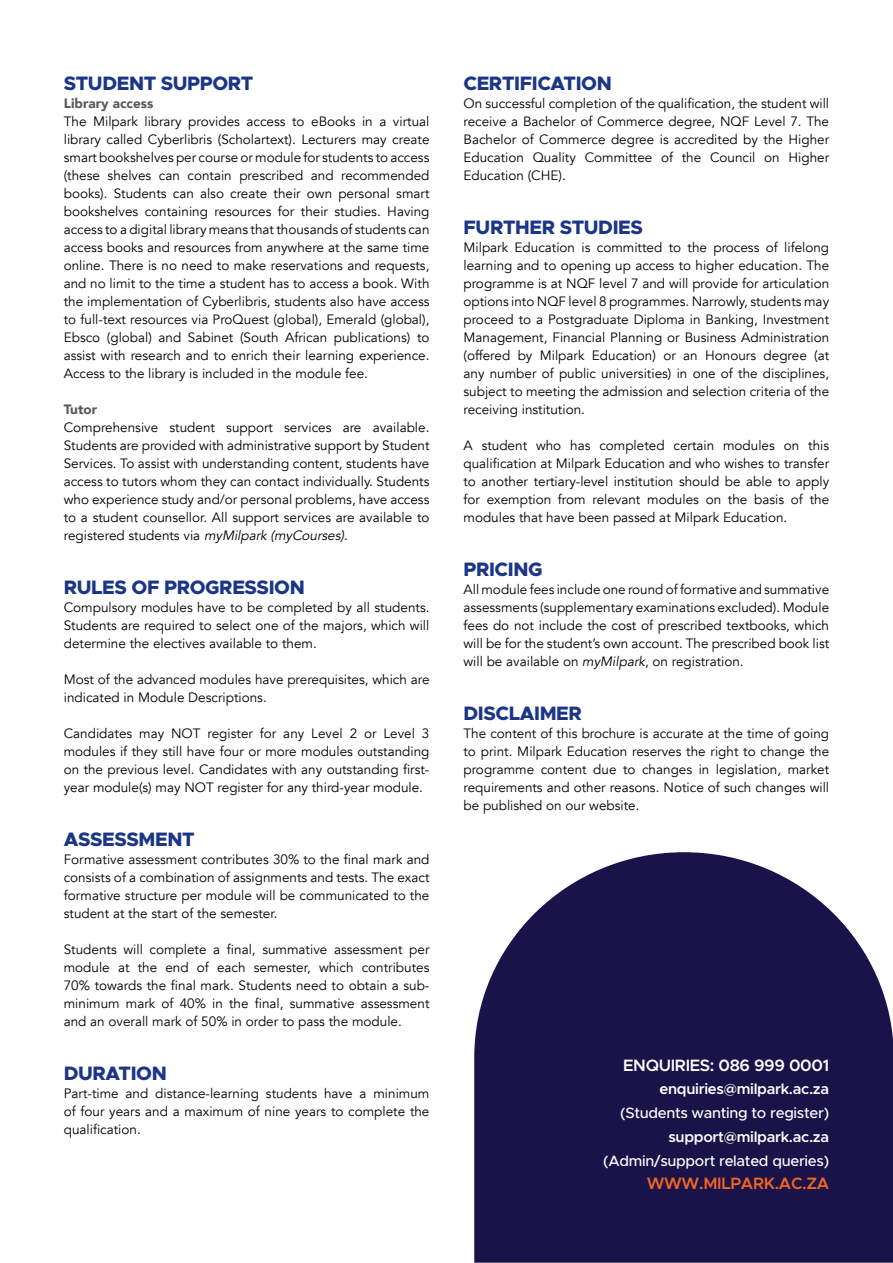
<style>
.page{position:relative;width:893px;height:1263px;background:#fff}
.page>*{position:absolute;margin:0;border:0;box-sizing:border-box;transform-origin:0 0}
.t1{font:800 19.5px "Metropolis";letter-spacing:-.02em;color:#1c3687}
.t2{font:600 16.5px "Metropolis";letter-spacing:-.02em;color:#fff}
.t3{font:600 16.5px "Metropolis";letter-spacing:-.02em;color:#f26522}
.t4{font:500 15px "Metropolis";letter-spacing:-.02em;color:#fff}
.t5{font:600 15px "Metropolis";letter-spacing:-.02em;color:#fff}
.t6{font:13.5px/18px "Avenir";color:#000;text-align:justify}
.t7{font:900 13.5px "Avenir";color:#58595b}
.s1{font-style:italic}
</style>
<div class="page">
<svg style="left:474px;top:852px;width:419px;height:411px;background:#332c5c"></svg>
<h1 class="t1" style="left:64px;top:71px;width:191px">STUDENT SUPPORT</h1>
<p class="t7" style="left:64px;top:92px;width:91px">Library access</p>
<p class="t6" style="left:64px;top:113px;width:367px">The Milpark library provides access to eBooks in a virtual library called Cyberlibris (Scholartext). Lecturers may create smart bookshelves per course or module for students to access (these shelves can contain prescribed and recommended books). Students can also create their own personal smart bookshelves containing resources for their studies. Having access to a digital library means that thousands of students can access books and resources from anywhere at the same time online. There is no need to make reservations and requests, and no limit to the time a student has to access a book. With the implementation of Cyberlibris, students also have access to full-text resources via ProQuest (global), Emerald (global), Ebsco (global) and Sabinet (South African publications) to assist with research and to enrich their learning experience.<br>Access to the library is included in the module fee.</p>
<p class="t7" style="left:64px;top:398px;width:35px">Tutor</p>
<p class="t6" style="left:64px;top:419px;width:367px">Comprehensive student support services are available.<br>Students are provided with administrative support by Student Services. To assist with understanding content, students have access to tutors whom they can contact individually. Students who experience study and/or personal problems, have access to a student counsellor. All support services are available to re g i ste re d st u d e n ts v i a <span class="s1">myMilpark (myCourses)</span>.</p>
<h1 class="t1" style="left:64px;top:575px;width:243px">RULES OF PROGRESSION</h1>
<p class="t6" style="left:64px;top:599px;width:367px">Compulsory modules have to be completed by all students.<br>Students are required to select one of the majors, which will determine the electives available to them.</p>
<p class="t6" style="left:64px;top:671px;width:367px">Most of the advanced modules have prerequisites, which are indicated in Module Descriptions.</p>
<p class="t6" style="left:64px;top:725px;width:367px">Candidates may NOT register for any Level 2 or Level 3 modules if they still have four or more modules outstanding on the previous level. Candidates with any outstanding first&shy;year module(s) may NOT register for any third-year module.</p>
<h1 class="t1" style="left:64px;top:827px;width:132px">ASSESSMENT</h1>
<p class="t6" style="left:64px;top:851px;width:367px">Formative assessment contributes 30% to the final mark and consists of a combination of assignments and tests. The exact formative structure per module will be communicated to the student at the start of the semester.</p>
<p class="t6" style="left:64px;top:941px;width:367px">Students will complete a final, summative assessment per module at the end of each semester, which contributes 70% towards the final mark. Students need to obtain a sub&shy;minimum mark of 40% in the final, summative assessment and an overall mark of 50% in order to pass the module.</p>
<h1 class="t1" style="left:64px;top:1061px;width:105px">DURATION</h1>
<p class="t6" style="left:64px;top:1085px;width:367px">Part-time and distance-learning students have a minimum of four years and a maximum of nine years to complete the qualification.</p>
<h1 class="t1" style="left:463px;top:71px;width:150px">CERTIFICATION</h1>
<p class="t6" style="left:463px;top:95px;width:367px">On successful completion of the qualification, the student will receive a Bachelor of Commerce degree, NQF Level 7. The Bachelor of Commerce degree is accredited by the Higher Education Quality Committee of the Council on Higher Education (CHE).</p>
<h1 class="t1" style="left:463px;top:215px;width:181px">FURTHER STUDIES</h1>
<p class="t6" style="left:463px;top:239px;width:367px">Milpark Education is committed to the process of lifelong learning and to opening up access to higher education. The programme is at NQF level 7 and will provide for articulation options into NQF level 8 programmes. Narrowly, students may proceed to a Postgraduate Diploma in Banking, Investment Management, Financial Planning or Business Administration (offered by Milpark Education) or an Honours degree (at any number of public universities) in one of the disciplines, subject to meeting the admission and selection criteria of the receiving institution.</p>
<p class="t6" style="left:463px;top:437px;width:367px">A student who has completed certain modules on this qualification at Milpark Education and who wishes to transfer to another tertiary-level institution should be able to apply for exemption from relevant modules on the basis of the modules that have been passed at Milpark Education.</p>
<h1 class="t1" style="left:463px;top:557px;width:81px">PRICING</h1>
<p class="t6" style="left:463px;top:581px;width:367px">All module fees include one round of formative and summative assessments (supplementary examinations excluded). Module fees do not include the cost of prescribed textbooks, which will be for the student’s own account. The prescribed book list will be available on <span class="s1">myMilpark</span>, on registration.</p>
<h1 class="t1" style="left:463px;top:701px;width:120px">DISCLAIMER</h1>
<p class="t6" style="left:463px;top:725px;width:367px">The content of this brochure is accurate at the time of going to print. Milpark Education reserves the right to change the programme content due to changes in legislation, market requirements and other reasons. Notice of such changes will be published on our website.</p>
<p class="t2" style="left:623px;top:1054px;width:208px">ENQUIRIES: 086 999 0001</p>
<p class="t5" style="left:659px;top:1080px;width:171px">enquiries@milpark.ac.za</p>
<p class="t4" style="left:620px;top:1103px;width:211px">(Students wanting to register)</p>
<p class="t5" style="left:668px;top:1127px;width:162px">support@milpark.ac.za</p>
<p class="t4" style="left:603px;top:1151px;width:227px">(Admin/support related queries)</p>
<p class="t3" style="left:647px;top:1173px;width:184px">WWW.MILPARK.AC.ZA</p>
</div>
